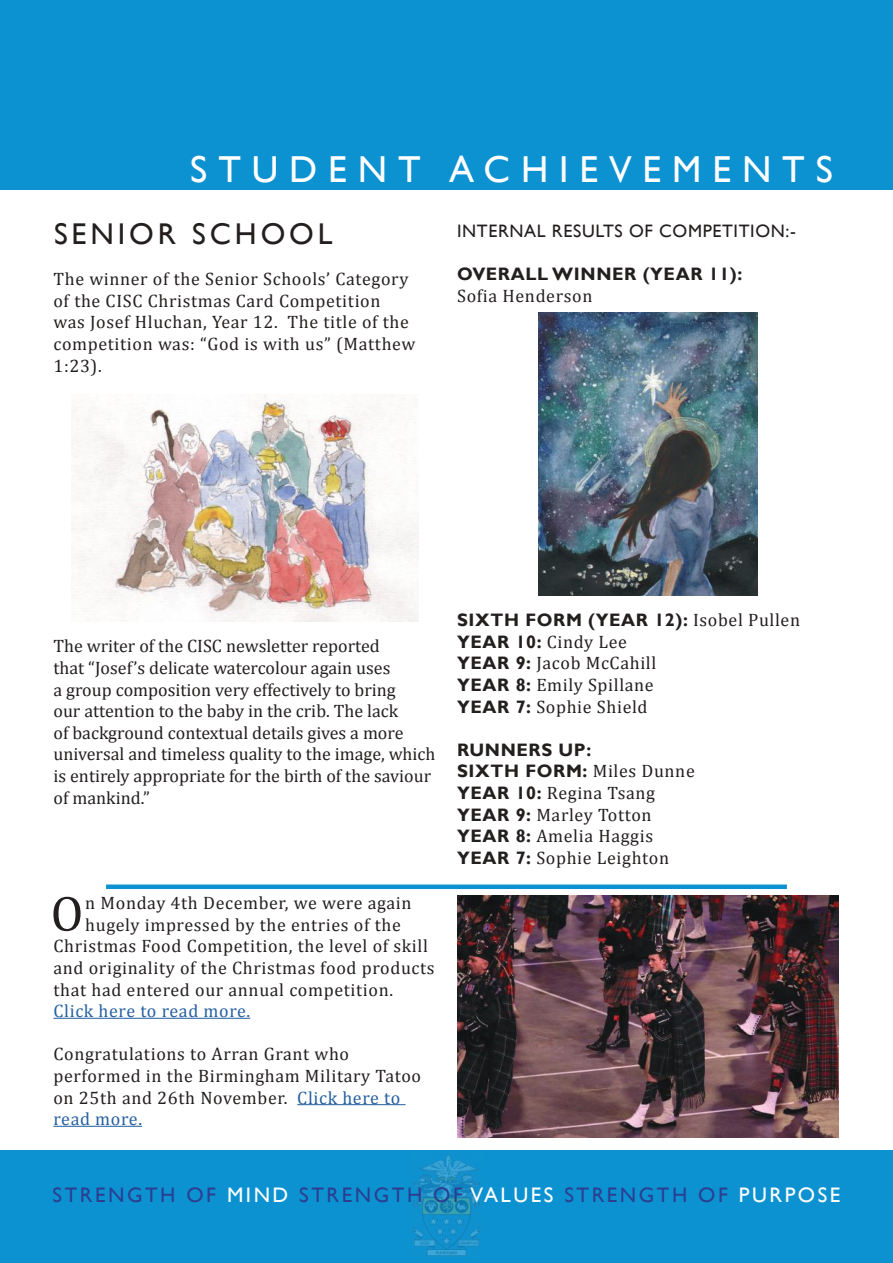
<style>
.page{position:relative;width:893px;height:1263px;background:#fff}
.page>*{position:absolute;margin:0;border:0;box-sizing:border-box;transform-origin:0 0}
.t1{font:50.4px "Cambria";color:#241f1f}
.t2{font:37.5px "Gill Sans";letter-spacing:.29em;color:#fff}
.t3{font:30px "Gill Sans";letter-spacing:.13em;color:#241f1f}
.t4{font:21px "Gill Sans";letter-spacing:.12em;color:#2a3f91}
.t5{font:18px/21.6px "Cambria";letter-spacing:.035em;color:#241f1f}
.t6{font:18px/21.6px "Cambria";color:#241f1f}
.t7{font:700 18px/21.6px "Gill Sans";letter-spacing:.035em;color:#241f1f}
.t8{font:18px "Gill Sans";color:#241f1f}
.t9{font:18px "Cambria";letter-spacing:.035em;color:#255fa0}
.s1{color:#255fa0}
.s2{font-family:"Cambria";font-weight:400}
.s3{font-family:"Gill Sans";font-weight:700}
.s4{color:#fff}
</style>
<div class="page">
<div style="left:0;top:0;width:893px;height:189px;background:#0d92d1"></div>
<div style="left:0;top:1150px;width:893px;height:113px;background:#0d92d1"></div>
<img style="left:413px;top:1154px;width:67px;height:102px">
<img style="left:72px;top:395px;width:347px;height:227px">
<div style="left:106px;top:884px;width:681px;height:5px;background:#0d92d1"></div>
<hr style="left:53px;top:1018px;width:197px;height:1px;background:#255fa0">
<hr style="left:297px;top:1104px;width:109px;height:1px;background:#255fa0">
<hr style="left:53px;top:1126px;width:89px;height:1px;background:#255fa0">
<img style="left:457px;top:895px;width:382px;height:243px">
<img style="left:539px;top:313px;width:218px;height:282px">
<h2 class="t2" style="left:190px;top:147px;width:644px">STUDENT ACHIEVEMENTS</h2>
<h3 class="t3" style="left:54px;top:216px;width:280px">SENIOR SCHOOL</h3>
<p class="t5" style="left:53px;top:268px;width:364px">The winner of the Senior Schools’ Category of the CISC Christmas Card Competition was Josef Hluchan, Year 12. The title of the competition was: “God is with us” (Matthew 1:23).</p>
<p class="t8" style="left:457px;top:221px;width:18px">INTERNAL</p>
<p class="t8" style="left:552px;top:221px;width:11px">RESULTS</p>
<p class="t8" style="left:629px;top:221px;width:43px">OF COMPETITION</p>
<p class="t8" style="left:785px;top:221px;width:12px">:-</p>
<p class="t7" style="left:457px;top:264px;width:287px">OVERALL WINNER (YEAR 11):</p>
<p class="t5" style="left:457px;top:285px;width:137px">Sofia Henderson</p>
<p class="t6" style="left:53px;top:635px;width:383px">The writer of the CISC newsletter reported<br>that “Josef’s delicate watercolour again uses<br>a group composition very effectively to bring<br>our attention to the baby in the crib. The lack<br>of background contextual details gives a more universal and timeless quality to the image, which is entirely appropriate for the birth of the saviour of mankind.”</p>
<h1 class="t1" style="left:51px;top:884px;width:34px">O</h1>
<p class="t5" style="left:85px;top:892px;width:328px">n Monday 4th December, we were again</p>
<p class="t5" style="left:85px;top:914px;width:317px">hugely impressed by the entries of the</p>
<p class="t5" style="left:53px;top:935px;width:376px">Christmas Food Competition, the level of skill</p>
<p class="t5" style="left:53px;top:957px;width:383px">and originality of the Christmas food products</p>
<p class="t5" style="left:53px;top:978px;width:341px">that had entered our annual competition.</p>
<p class="t9" style="left:53px;top:1000px;width:198px">Click here to read more.</p>
<p class="t5" style="left:53px;top:1043px;width:369px">Congratulations to Arran Grant who performed in the Birmingham Military Tatoo on 25th and 26th November. <span class="s1">Click here to read more.</span></p>
<p class="t7" style="left:457px;top:610px;width:344px">SIXTH FORM (YEAR 12): <span class="s2">Isobel Pullen</span></p>
<p class="t5" style="left:457px;top:631px;width:201px"><span class="s3">YEAR 10:</span> Cindy Lee<br><span class="s3">YEAR 9:</span> Jacob McCahill<br><span class="s3">YEAR 8:</span> Emily Spillane<br><span class="s3">YEAR 7:</span> Sophie Shield</p>
<p class="t7" style="left:457px;top:739px;width:239px">RUNNERS UP:<br>SIXTH FORM: <span class="s2">Miles Dunne</span></p>
<p class="t5" style="left:457px;top:782px;width:213px"><span class="s3">YEAR 10:</span> Regina Tsang<br><span class="s3">YEAR 9:</span> Marley Totton<br><span class="s3">YEAR 8:</span> Amelia Haggis<br><span class="s3">YEAR 7:</span> Sophie Leighton</p>
<p class="t4" style="left:53px;top:1183px;width:789px">STRENGTH OF <span class="s4">MIND</span> STRENGTH OF <span class="s4">VALUES</span> STRENGTH OF <span class="s4">PURPOSE</span></p>
</div>
